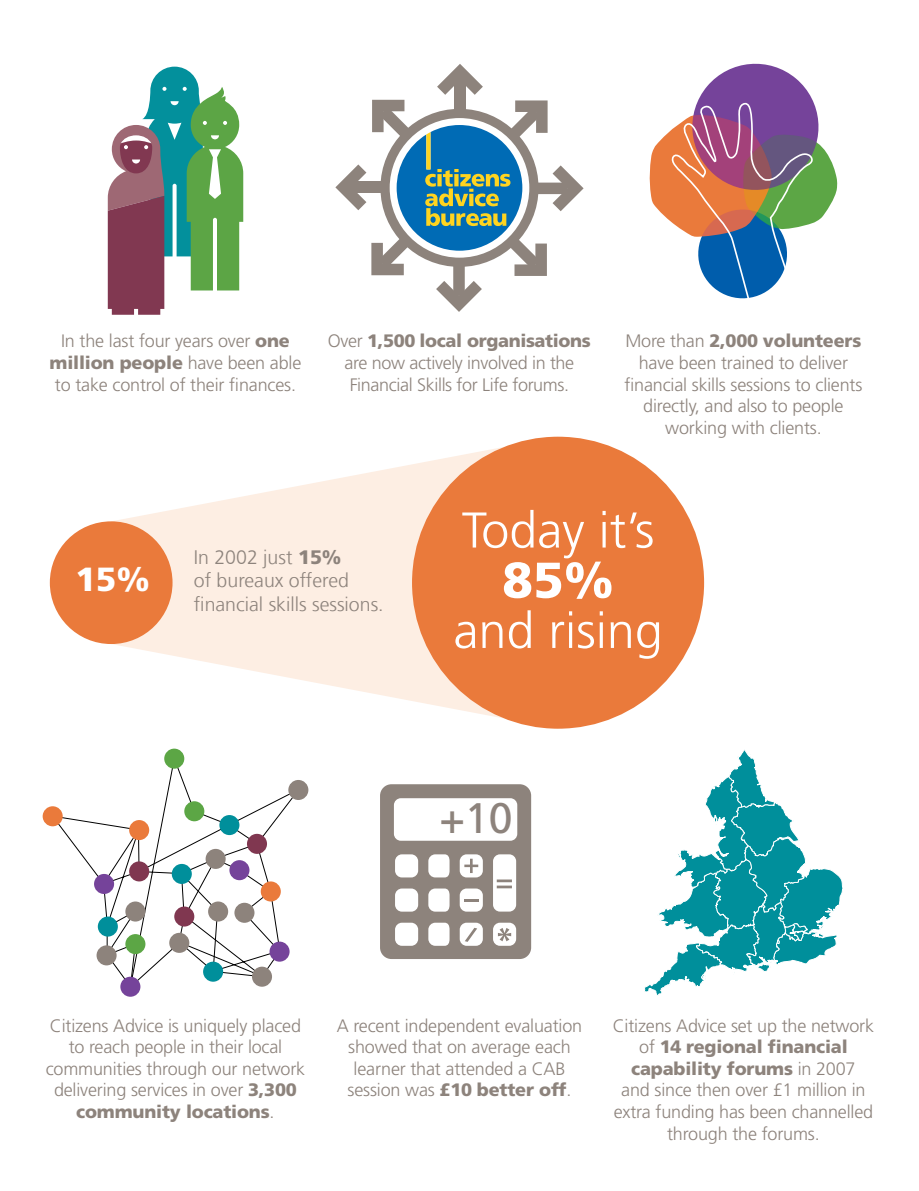
<style>
.page{position:relative;width:919px;height:1191px;background:#fff}
.page>*{position:absolute;margin:0;border:0;box-sizing:border-box;transform-origin:0 0}
.t1{font:300 50.25px "Frutiger LT Com";color:#fff}
.t2{font:900 50.25px "Frutiger";color:#fff}
.t3{font:42.75px "Frutiger";color:#8d837c}
.t4{font:900 33.45px "Frutiger";color:#fff}
.t5{font:300 19.5px/23.4px "Frutiger LT Com";color:#8d837c}
.t6{font:300 18px/21.6px "Frutiger";letter-spacing:-.01em;color:#8d837c;text-align:center}
.s1{font-weight:900}
.s2{font-family:"Frutiger";font-weight:900}
</style>
<div class="page">
<svg style="left:649px;top:64px;width:188px;height:235px"></svg>
<svg style="left:335px;top:64px;width:248px;height:248px"></svg>
<svg style="left:644px;top:749px;width:199px;height:247px"></svg>
<svg style="left:51px;top:817px;width:90px;height:172px"></svg>
<svg style="left:101px;top:757px;width:194px;height:231px"></svg>
<div style="left:94px;top:874px;width:20px;height:20px;background:#75439a;border-radius:50%"></div>
<div style="left:129px;top:861px;width:20px;height:20px;background:#803750;border-radius:50%"></div>
<div style="left:125px;top:934px;width:20px;height:20px;background:#5ca645;border-radius:50%"></div>
<div style="left:174px;top:906px;width:20px;height:20px;background:#803750;border-radius:50%"></div>
<div style="left:172px;top:864px;width:20px;height:20px;background:#008f9b;border-radius:50%"></div>
<div style="left:219px;top:815px;width:20px;height:20px;background:#008f9b;border-radius:50%"></div>
<div style="left:205px;top:849px;width:21px;height:20px;background:#8d837c;border-radius:50%"></div>
<div style="left:208px;top:901px;width:20px;height:20px;background:#8d837c;border-radius:50%"></div>
<div style="left:234px;top:902px;width:20px;height:20px;background:#8d837c;border-radius:50%"></div>
<div style="left:125px;top:901px;width:20px;height:20px;background:#8d837c;border-radius:50%"></div>
<div style="left:169px;top:932px;width:20px;height:21px;background:#8d837c;border-radius:50%"></div>
<div style="left:120px;top:976px;width:20px;height:20px;background:#75439a;border-radius:50%"></div>
<div style="left:96px;top:945px;width:21px;height:20px;background:#8d837c;border-radius:50%"></div>
<div style="left:98px;top:916px;width:20px;height:20px;background:#008f9b;border-radius:50%"></div>
<div style="left:203px;top:961px;width:20px;height:20px;background:#008f9b;border-radius:50%"></div>
<div style="left:269px;top:941px;width:20px;height:20px;background:#75439a;border-radius:50%"></div>
<div style="left:252px;top:966px;width:20px;height:20px;background:#8d837c;border-radius:50%"></div>
<div style="left:43px;top:806px;width:20px;height:20px;background:#ea7a3b;border-radius:50%"></div>
<div style="left:261px;top:881px;width:20px;height:20px;background:#ea7a3b;border-radius:50%"></div>
<div style="left:229px;top:860px;width:20px;height:20px;background:#75439a;border-radius:50%"></div>
<div style="left:247px;top:834px;width:20px;height:20px;background:#803750;border-radius:50%"></div>
<div style="left:288px;top:780px;width:20px;height:20px;background:#8d837c;border-radius:50%"></div>
<div style="left:164px;top:748px;width:20px;height:20px;background:#5ca645;border-radius:50%"></div>
<div style="left:184px;top:801px;width:20px;height:20px;background:#5ca645;border-radius:50%"></div>
<div style="left:129px;top:820px;width:20px;height:20px;background:#ea7a3b;border-radius:50%"></div>
<svg style="left:380px;top:784px;width:151px;height:175px"></svg>
<svg style="left:108px;top:67px;width:135px;height:248px"></svg>
<svg style="left:113px;top:437px;width:433px;height:291px;fill:#fdeee3"></svg>
<div style="left:412px;top:437px;width:292px;height:291px;background:#ea7a3b;border-radius:50%"></div>
<div style="left:50px;top:521px;width:122px;height:123px;background:#ea7a3b;border-radius:50%"></div>
<p class="t6" style="left:50px;top:331px;width:253px">In the last four years over <span class="s1">one million people</span> have been able to take control of their finances.</p>
<p class="t6" style="left:328px;top:331px;width:264px">Over <span class="s1">1,500 local organisations </span>are now actively involved in the<br>Financial Skills for Life forums.</p>
<p class="t6" style="left:624px;top:331px;width:239px">More than <span class="s1">2,000 volunteers </span>have been trained to deliver financial skills sessions to clients directly, and also to people working with clients.</p>
<h3 class="t4" style="left:75px;top:559px;width:76px">15%</h3>
<p class="t5" style="left:194px;top:545px;width:191px">In 2002 just <span class="s2">15%<br></span>of bureaux offered financial skills sessions.</p>
<h1 class="t1" style="left:462px;top:501px;width:194px">Today it’s</h1>
<h1 class="t2" style="left:502px;top:550px;width:113px">85%</h1>
<h1 class="t1" style="left:453px;top:601px;width:211px">and rising</h1>
<h2 class="t3" style="left:439px;top:793px;width:75px">+10</h2>
<p class="t6" style="left:46px;top:1014px;width:261px">Citizens Advice is uniquely placed to reach people in their local communities through our network delivering services in over <span class="s1">3,300 community locations</span>.</p>
<p class="t6" style="left:337px;top:1014px;width:247px">A recent independent evaluation showed that on average each learner that attended a CAB session was <span class="s1">£10 better off</span>.</p>
<p class="t6" style="left:612px;top:1014px;width:263px">Citizens Advice set up the network of <span class="s1">14 regional financial capability forums</span> in 2007<br>and since then over £1 million in extra funding has been channelled through the forums.</p>
</div>
